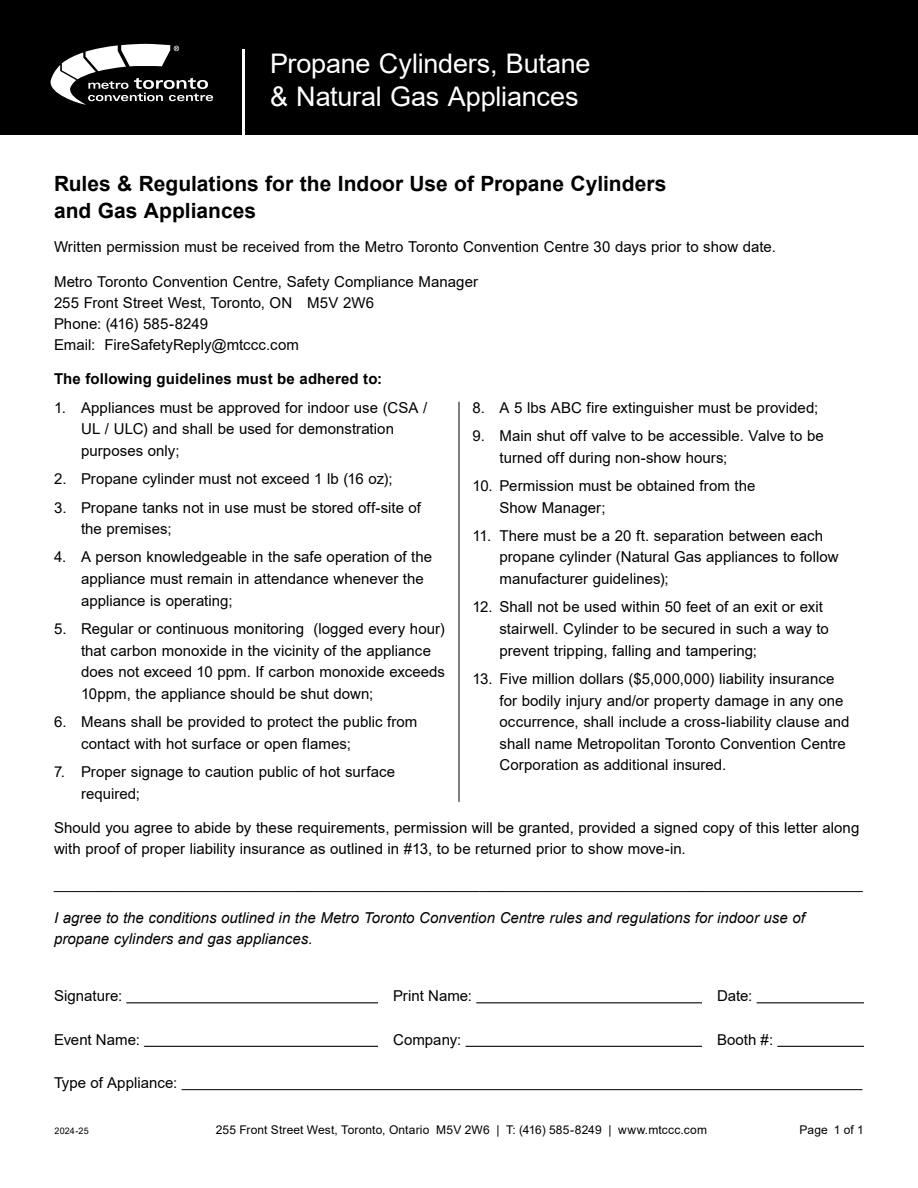
<style>
.page{position:relative;width:918px;height:1188px;background:#fff}
.page>*{position:absolute;margin:0;border:0;box-sizing:border-box;transform-origin:0 0}
.t1{font:27px/32.4px "Arial";letter-spacing:-.01em;color:#fff}
.Subhead_-_span_all_clms{font:700 21px/27px "Arial";color:#000}
.P_text_-_span_all_clms{font:15px/21.6px "Arial";letter-spacing:.005em;color:#000}
.P_text_-_span_all_clms-2{font:italic 15px/21px "Arial";color:#000}
.Body_Copy{font:15px "Arial";color:#000}
.P_text_-_span_all_clms-3{font:700 15px "Arial";letter-spacing:.01em;color:#000}
.t2{font:12px "Arial";letter-spacing:.015em;color:#000}
.t3{font:9px "Arial";letter-spacing:.02em;color:#000}
</style>
<div class="page">
<div style="left:0;top:0;width:918px;height:135px;background:#000"></div>
<svg style="left:50px;top:44px;width:163px;height:61px"></svg>
<hr style="left:242px;top:49px;width:2px;height:86px;background:#fff">
<hr style="left:126px;top:1002px;width:252px;height:1px;background:#000">
<hr style="left:476px;top:1002px;width:226px;height:1px;background:#000">
<hr style="left:757px;top:1002px;width:107px;height:1px;background:#000">
<hr style="left:144px;top:1046px;width:234px;height:1px;background:#000">
<hr style="left:466px;top:1046px;width:236px;height:1px;background:#000">
<hr style="left:777px;top:1046px;width:87px;height:1px;background:#000">
<hr style="left:182px;top:1089px;width:681px;height:1px;background:#000">
<hr style="left:459px;top:402px;width:1px;height:400px;background:#000">
<h1 class="t1" style="left:270px;top:47px;width:322px">Propane Cylinders, Butane &amp; Natural Gas Appliances</h1>
<h2 class="Subhead_-_span_all_clms" style="left:54px;top:170px;width:614px">Rules &amp; Regulations for the Indoor Use of Propane Cylinders and Gas Appliances</h2>
<p class="P_text_-_span_all_clms" style="left:54px;top:236px;width:723px">Written permission must be received from the Metro Toronto Convention Centre 30 days prior to show date.</p>
<p class="P_text_-_span_all_clms" style="left:54px;top:271px;width:426px;line-height:21px">Metro Toronto Convention Centre, Safety Compliance Manager 255 Front Street West, Toronto, ON M5V 2W6<br>Phone: (416) 585-8249<br>Email: FireSafetyReply@mtccc.com</p>
<p class="P_text_-_span_all_clms-3" style="left:54px;top:368px;width:330px">The following guidelines must be adhered to:</p>
<p class="P_text_-_span_all_clms" style="left:81px;top:396px;width:348px;text-indent:-27px">1. Appliances must be approved for indoor use (CSA /<br>UL / ULC) and shall be used for demonstration purposes only;</p>
<p class="P_text_-_span_all_clms" style="left:54px;top:468px;width:340px">2. Propane cylinder must not exceed 1 lb (16 oz);</p>
<p class="P_text_-_span_all_clms" style="left:81px;top:496px;width:342px;text-indent:-27px">3. Propane tanks not in use must be stored off-site of the premises;</p>
<p class="P_text_-_span_all_clms" style="left:81px;top:546px;width:353px;text-indent:-27px">4. A person knowledgeable in the safe operation of the appliance must remain in attendance whenever the appliance is operating;</p>
<p class="P_text_-_span_all_clms" style="left:81px;top:618px;width:366px;text-indent:-27px">5. Regular or continuous monitoring (logged every hour) that carbon monoxide in the vicinity of the appliance does not exceed 10 ppm. If carbon monoxide exceeds 10ppm, the appliance should be shut down;</p>
<p class="P_text_-_span_all_clms" style="left:81px;top:711px;width:338px;text-indent:-27px">6. Means shall be provided to protect the public from contact with hot surface or open flames;</p>
<p class="P_text_-_span_all_clms" style="left:81px;top:761px;width:316px;text-indent:-27px">7. Proper signage to caution public of hot surface required;</p>
<p class="P_text_-_span_all_clms" style="left:472px;top:396px;width:347px">8. A 5 lbs ABC fire extinguisher must be provided;</p>
<p class="P_text_-_span_all_clms" style="left:500px;top:425px;width:326px;text-indent:-27px">9. Main shut off valve to be accessible. Valve to be turned off during non-show hours;</p>
<p class="P_text_-_span_all_clms" style="left:500px;top:475px;width:258px;text-indent:-27px">10. Permission must be obtained from the<br>Show Manager;</p>
<p class="P_text_-_span_all_clms" style="left:500px;top:525px;width:341px;text-indent:-27px">11. There must be a 20 ft. separation between each propane cylinder (Natural Gas appliances to follow manufacturer guidelines);</p>
<p class="P_text_-_span_all_clms" style="left:500px;top:596px;width:331px;text-indent:-27px">12. Shall not be used within 50 feet of an exit or exit stairwell. Cylinder to be secured in such a way to prevent tripping, falling and tampering;</p>
<p class="P_text_-_span_all_clms" style="left:500px;top:668px;width:351px;text-indent:-27px">13. Five million dollars ($5,000,000) liability insurance for bodily injury and/or property damage in any one occurrence, shall include a cross-liability clause and shall name Metropolitan Toronto Convention Centre Corporation as additional insured.</p>
<p class="P_text_-_span_all_clms" style="left:54px;top:817px;width:807px;line-height:21px">Should you agree to abide by these requirements, permission will be granted, provided a signed copy of this letter along with proof of proper liability insurance as outlined in #13, to be returned prior to show move-in.</p>
<p class="P_text_-_span_all_clms" style="left:54px;top:873px;width:810px">_________________________________________________________________________________________________</p>
<p class="P_text_-_span_all_clms-2" style="left:54px;top:908px;width:752px">I agree to the conditions outlined in the Metro Toronto Convention Centre rules and regulations for indoor use of propane cylinders and gas appliances.</p>
<p class="Body_Copy" style="left:54px;top:986px;width:70px">Signature:</p>
<p class="Body_Copy" style="left:393px;top:986px;width:81px">Print Name:</p>
<p class="Body_Copy" style="left:717px;top:986px;width:37px">Date:</p>
<p class="Body_Copy" style="left:54px;top:1029px;width:87px">Event Name:</p>
<p class="Body_Copy" style="left:393px;top:1029px;width:70px">Company:</p>
<p class="Body_Copy" style="left:717px;top:1029px;width:58px">Booth #:</p>
<p class="Body_Copy" style="left:54px;top:1073px;width:125px">Type of Appliance:</p>
<p class="t3" style="left:54px;top:1124px;width:36px">2024-25</p>
<p class="t2" style="left:216px;top:1122px;width:493px">255 Front Street West, Toronto, Ontario M5V 2W6 | T: (416) 585-8249 | www.mtccc.com</p>
<p class="t2" style="left:800px;top:1122px;width:66px">Page 1 of 1</p>
</div>
